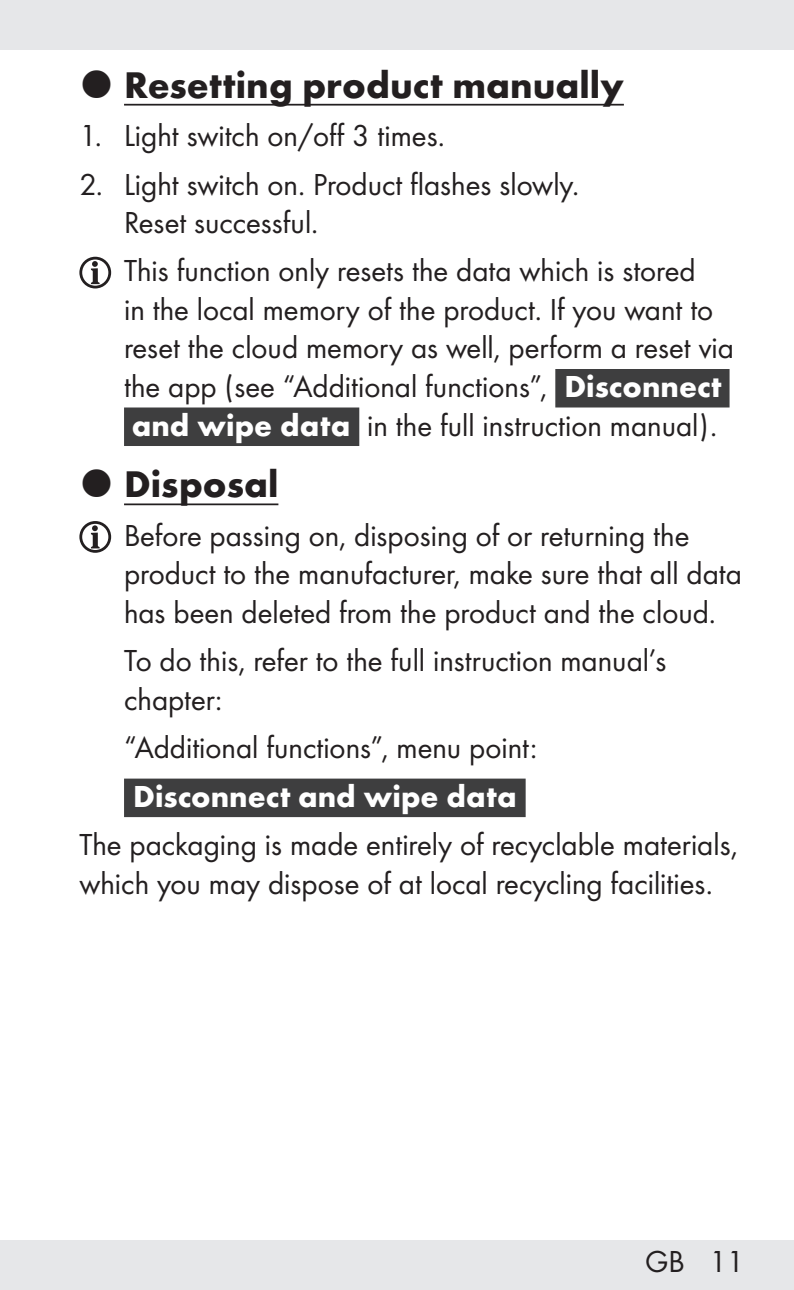
<style>
.page{position:relative;width:794px;height:1290px;background:#fff}
.page>*{position:absolute;margin:0;border:0;box-sizing:border-box;transform-origin:0 0}
.t1{font:700 38.5px "Futura";color:#231f20}
.Indent_SB{font:31.5px/38.5px "Futura Boo";color:#231f20}
.Indent{font:31.5px/38.5px "Futura Boo";color:#231f20}
.Body_SB{font:31.5px/38.5px "Futura Boo";color:#231f20}
.Indent_SB-2{font:700 31.5px "Futura";color:#fff}
.s1{font-family:"Futura";font-weight:700;color:#3e3e3f}
.s2{font-family:"Futura";font-weight:700;color:#fff}
.s3{color:#3e3e3f}
</style>
<div class="page">
<div style="left:0;top:1240px;width:794px;height:50px;background:#e6e7e9"></div>
<div style="left:0;top:0;width:794px;height:50px;background:#e6e7e9"></div>
<hr style="left:124px;top:104px;width:500px;height:2px;background:#231f20">
<div style="left:555px;top:369px;width:174px;height:38px;background:#3e3e3f"></div>
<div style="left:124px;top:407px;width:235px;height:39px;background:#3e3e3f"></div>
<hr style="left:124px;top:503px;width:154px;height:2px;background:#231f20">
<div style="left:124px;top:778px;width:401px;height:39px;background:#3e3e3f"></div>
<svg style="left:81px;top:258px;width:29px;height:29px"></svg>
<div style="left:79px;top:257px;width:32px;height:31px;border:3px solid #231f20;border-radius:50%"></div>
<svg style="left:91px;top:261px;width:9px;height:23px"></svg>
<svg style="left:81px;top:522px;width:29px;height:29px"></svg>
<div style="left:79px;top:521px;width:32px;height:32px;border:3px solid #231f20;border-radius:50%"></div>
<svg style="left:91px;top:525px;width:9px;height:23px"></svg>
<p class="t1" style="left:124px;top:56px;width:501px">Resetting product manually</p>
<p class="Indent_SB" style="left:79px;top:115px;width:367px">1. Light switch on/off 3 times.</p>
<p class="Indent_SB" style="left:124px;top:163px;width:457px;text-indent:-45px">2. Light switch on. Product flashes slowly.<br>Reset successful.</p>
<p class="Indent_SB" style="left:124px;top:250px;width:611px">This function only resets the data which is stored<br>in the local memory of the product. If you want to reset the cloud memory as well, perform a reset via the app (see “Additional functions”, <span class="s1">{</span><span class="s2">Disconnect and wipe data</span><span class="s1">}</span> in the full instruction manual).</p>
<p class="t1" style="left:124px;top:456px;width:156px">Disposal</p>
<p class="Indent" style="left:124px;top:514px;width:619px">Before passing on, disposing of or returning the product to the manufacturer, make sure that all data has been deleted from the product and the cloud.</p>
<p class="Indent_SB" style="left:124px;top:640px;width:544px">To do this, refer to the full instruction manual’s chapter:</p>
<p class="Indent_SB" style="left:124px;top:727px;width:415px">“Additional functions”, menu point:</p>
<p class="Indent_SB-2" style="left:124px;top:773px;width:403px"><span class="s3">{</span>Disconnect and wipe data<span class="s3">}</span></p>
<p class="Body_SB" style="left:79px;top:823px;width:660px">The packaging is made entirely of recyclable materials, which you may dispose of at local recycling facilities.</p>
<p class="Indent_SB" style="left:645px;top:1240px;width:101px">GB 11</p>
</div>
